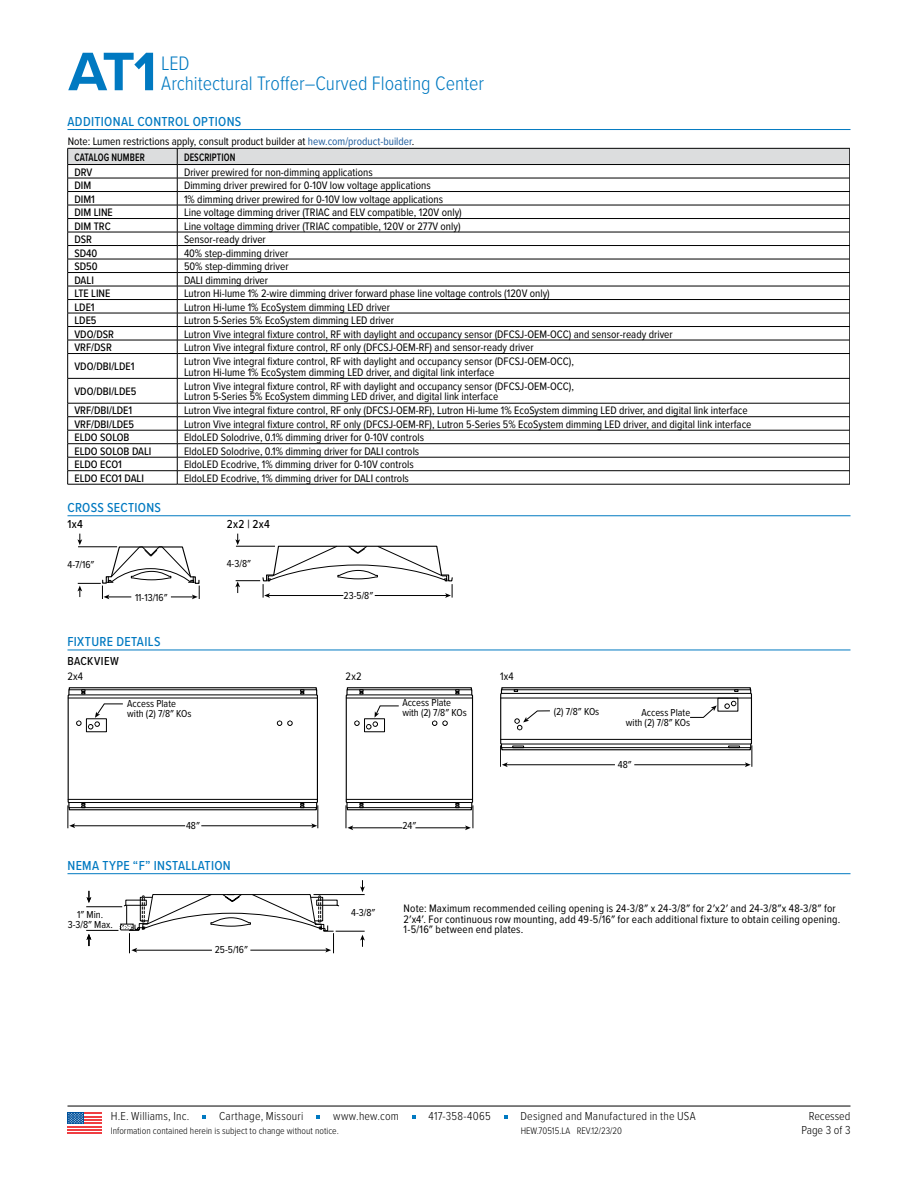
<style>
.page{position:relative;width:918px;height:1188px;background:#fff}
.page>*{position:absolute;margin:0;border:0;box-sizing:border-box;transform-origin:0 0}
.t1{font:700 56.25px "Proxima Nova";color:#0079c1}
.t2{font:300 20.25px "Proxima Nova Cond";color:#0079c1}
.t3{font:500 13.5px "Proxima Nova Cond";letter-spacing:.025em;color:#0079c1}
.t4{font:300 12px "Proxima Nova Cond";letter-spacing:.015em;color:#000}
.t5{font:500 12px "Proxima Nova Cond";letter-spacing:.03em;color:#000}
.t6{font:11.25px/10.5px "Proxima Nova Cond";color:#000}
.t7{font:11.25px/10.5px "Proxima Nova Cond";letter-spacing:.02em;color:#000}
.t8{font:500 11.25px "Proxima Nova Cond";color:#000}
.t9{font:600 11.25px "Proxima Nova Cond";letter-spacing:.01em;color:#000;scale:.85 1}
.t10{font:10.5px/9.8px "Proxima Nova Cond";color:#000}
.t11{font:300 9.75px "Proxima Nova Cond";color:#000}
.s1{color:#215e9e}
.s2{font-weight:600}
</style>
<div class="page">
<hr style="left:68px;top:129px;width:782px;height:1px;background:#0079c1">
<hr style="left:68px;top:515px;width:782px;height:1px;background:#0079c1">
<hr style="left:68px;top:650px;width:782px;height:1px;background:#0079c1">
<hr style="left:68px;top:873px;width:782px;height:1px;background:#0079c1">
<svg style="left:68px;top:148px;width:782px;height:336px"></svg>
<hr style="left:68px;top:484px;width:109px;height:1px;background:#000">
<hr style="left:177px;top:484px;width:673px;height:1px;background:#000">
<svg style="left:77px;top:534px;width:123px;height:65px"></svg>
<svg style="left:235px;top:534px;width:218px;height:64px"></svg>
<svg style="left:68px;top:687px;width:250px;height:141px"></svg>
<svg style="left:346px;top:687px;width:128px;height:143px"></svg>
<svg style="left:500px;top:687px;width:252px;height:80px"></svg>
<hr style="left:86px;top:930px;width:32px;height:1px;background:#000">
<hr style="left:86px;top:906px;width:36px;height:1px;background:#000">
<svg style="left:87px;top:891px;width:4px;height:12px"></svg>
<svg style="left:87px;top:934px;width:4px;height:12px"></svg>
<svg style="left:119px;top:880px;width:246px;height:73px"></svg>
<hr style="left:68px;top:1106px;width:782px;height:1px;background:#000">
<svg style="left:202px;top:1116px;width:4px;height:3px"></svg>
<svg style="left:316px;top:1116px;width:4px;height:3px"></svg>
<svg style="left:412px;top:1116px;width:4px;height:3px"></svg>
<div style="left:68px;top:1112px;width:34px;height:22px;background:linear-gradient(to right,#fff,#fff)"></div>
<hr style="left:68px;top:1126px;width:34px;height:1px;background:#ef3e42">
<hr style="left:68px;top:1129px;width:34px;height:2px;background:#ef3e42">
<hr style="left:68px;top:1132px;width:34px;height:2px;background:#ef3e42">
<hr style="left:68px;top:1122px;width:34px;height:2px;background:#ef3e42">
<hr style="left:68px;top:1119px;width:34px;height:2px;background:#ef3e42">
<hr style="left:68px;top:1116px;width:34px;height:1px;background:#ef3e42">
<hr style="left:68px;top:1112px;width:34px;height:2px;background:#ef3e42">
<div style="left:68px;top:1112px;width:16px;height:12px;background:#00529c"></div>
<svg style="left:68px;top:1113px;width:15px;height:11px"></svg>
<h1 class="t1" style="left:69px;top:30px;width:90px">AT1</h1>
<h2 class="t2" style="left:161px;top:48px;width:30px">LED</h2>
<h2 class="t2" style="left:161px;top:69px;width:325px">Architectural Troffer–Curved Floating Center</h2>
<p class="t3" style="left:68px;top:112px;width:175px">ADDITIONAL CONTROL OPTIONS</p>
<p class="t6" style="left:74px;top:133px;width:341px;line-height:15.9px;text-indent:-7px">Note: Lumen restrictions apply, consult product builder at <span class="s1">hew.com/product-builder</span>.<br><span class="s2">CATALOG NUMBER</span></p>
<p class="t9" style="left:184px;top:149px;width:62px">DESCRIPTION</p>
<p class="t8" style="left:74px;top:164px;width:20px">DRV</p>
<p class="t6" style="left:184px;top:166px;width:190px">Driver prewired for non-dimming applications</p>
<p class="t8" style="left:74px;top:177px;width:18px">DIM</p>
<p class="t6" style="left:184px;top:180px;width:248px">Dimming driver prewired for 0-10V low voltage applications</p>
<p class="t8" style="left:74px;top:191px;width:22px">DIM1</p>
<p class="t6" style="left:184px;top:193px;width:261px">1% dimming driver prewired for 0-10V low voltage applications</p>
<p class="t8" style="left:74px;top:204px;width:40px">DIM LINE</p>
<p class="t6" style="left:184px;top:207px;width:279px">Line voltage dimming driver (TRIAC and ELV compatible, 120V only)</p>
<p class="t8" style="left:74px;top:218px;width:38px">DIM TRC</p>
<p class="t6" style="left:184px;top:220px;width:278px">Line voltage dimming driver (TRIAC compatible, 120V or 277V only)</p>
<p class="t8" style="left:74px;top:231px;width:19px">DSR</p>
<p class="t6" style="left:184px;top:234px;width:83px">Sensor-ready driver</p>
<p class="t8" style="left:74px;top:245px;width:25px">SD40</p>
<p class="t6" style="left:184px;top:247px;width:106px">40% step-dimming driver</p>
<p class="t8" style="left:74px;top:258px;width:25px">SD50</p>
<p class="t6" style="left:184px;top:261px;width:106px">50% step-dimming driver</p>
<p class="t8" style="left:74px;top:272px;width:21px">DALI</p>
<p class="t6" style="left:184px;top:274px;width:86px">DALI dimming driver</p>
<p class="t8" style="left:74px;top:285px;width:37px">LTE LINE</p>
<p class="t6" style="left:184px;top:288px;width:367px">Lutron Hi-lume 1% 2-wire dimming driver forward phase line voltage controls (120V only)</p>
<p class="t8" style="left:74px;top:299px;width:22px">LDE1</p>
<p class="t6" style="left:184px;top:301px;width:208px">Lutron Hi-lume 1% EcoSystem dimming LED driver</p>
<p class="t8" style="left:74px;top:312px;width:24px">LDE5</p>
<p class="t6" style="left:184px;top:315px;width:212px">Lutron 5-Series 5% EcoSystem dimming LED driver</p>
<p class="t8" style="left:74px;top:326px;width:41px">VDO/DSR</p>
<p class="t6" style="left:184px;top:328px;width:490px">Lutron Vive integral fixture control, RF with daylight and occupancy sensor (DFCSJ-OEM-OCC) and sensor-ready driver</p>
<p class="t8" style="left:74px;top:339px;width:39px">VRF/DSR</p>
<p class="t6" style="left:184px;top:342px;width:351px">Lutron Vive integral fixture control, RF only (DFCSJ-OEM-RF) and sensor-ready driver</p>
<p class="t8" style="left:74px;top:358px;width:62px">VDO/DBI/LDE1</p>
<p class="t6" style="left:184px;top:356px;width:391px">Lutron Vive integral fixture control, RF with daylight and occupancy sensor (DFCSJ-OEM-OCC),<br>Lutron Hi-lume 1% EcoSystem dimming LED driver, and digital link interface</p>
<p class="t8" style="left:74px;top:383px;width:64px">VDO/DBI/LDE5</p>
<p class="t6" style="left:184px;top:381px;width:391px">Lutron Vive integral fixture control, RF with daylight and occupancy sensor (DFCSJ-OEM-OCC),<br>Lutron 5-Series 5% EcoSystem dimming LED driver, and digital link interface</p>
<p class="t8" style="left:74px;top:402px;width:59px">VRF/DBI/LDE1</p>
<p class="t6" style="left:184px;top:405px;width:565px">Lutron Vive integral fixture control, RF only (DFCSJ-OEM-RF), Lutron Hi-lume 1% EcoSystem dimming LED driver, and digital link interface</p>
<p class="t8" style="left:74px;top:416px;width:61px">VRF/DBI/LDE5</p>
<p class="t6" style="left:184px;top:418px;width:569px">Lutron Vive integral fixture control, RF only (DFCSJ-OEM-RF), Lutron 5-Series 5% EcoSystem dimming LED driver, and digital link interface</p>
<p class="t8" style="left:74px;top:429px;width:57px">ELDO SOLOB</p>
<p class="t6" style="left:184px;top:432px;width:242px">EldoLED Solodrive, 0.1% dimming driver for 0-10V controls</p>
<p class="t8" style="left:74px;top:443px;width:79px">ELDO SOLOB DALI</p>
<p class="t6" style="left:184px;top:445px;width:237px">EldoLED Solodrive, 0.1% dimming driver for DALI controls</p>
<p class="t8" style="left:74px;top:456px;width:49px">ELDO ECO1</p>
<p class="t6" style="left:184px;top:459px;width:231px">EldoLED Ecodrive, 1% dimming driver for 0-10V controls</p>
<p class="t8" style="left:74px;top:470px;width:71px">ELDO ECO1 DALI</p>
<p class="t6" style="left:184px;top:472px;width:226px">EldoLED Ecodrive, 1% dimming driver for DALI controls</p>
<p class="t3" style="left:68px;top:498px;width:95px">CROSS SECTIONS</p>
<p class="t5" style="left:68px;top:515px;width:17px">1x4</p>
<p class="t5" style="left:227px;top:515px;width:45px">2x2 | 2x4</p>
<p class="t10" style="left:68px;top:560px;width:28px">4-7/16″</p>
<p class="t10" style="left:135px;top:592px;width:34px">11-13/16″</p>
<p class="t10" style="left:227px;top:558px;width:26px">4-3/8″</p>
<p class="t10" style="left:344px;top:591px;width:31px">23-5/8″</p>
<p class="t3" style="left:68px;top:632px;width:95px">FIXTURE DETAILS</p>
<p class="t5" style="left:68px;top:652px;width:53px">BACKVIEW</p>
<p class="t6" style="left:68px;top:670px;width:17px">2x4</p>
<p class="t10" style="left:127px;top:698px;width:66px">Access Plate with (2) 7/8″ KOs</p>
<p class="t10" style="left:186px;top:821px;width:15px">48″</p>
<p class="t3" style="left:68px;top:856px;width:165px">NEMA TYPE “F” INSTALLATION</p>
<p class="t6" style="left:346px;top:670px;width:18px">2x2</p>
<p class="t10" style="left:402px;top:697px;width:66px">Access Plate with (2) 7/8″ KOs</p>
<p class="t6" style="left:500px;top:670px;width:15px">1x4</p>
<p class="t10" style="left:403px;top:821px;width:15px">24″</p>
<p class="t10" style="left:554px;top:706px;width:47px">(2) 7/8″ KOs</p>
<p class="t10" style="left:626px;top:707px;width:66px;text-align:right">Access Plate with (2) 7/8″ KOs</p>
<p class="t10" style="left:618px;top:759px;width:15px">48″</p>
<p class="t10" style="left:68px;top:909px;width:47px;text-align:center">1″ Min.<br>3-3/8″ Max.</p>
<p class="t10" style="left:351px;top:907px;width:26px">4-3/8″</p>
<p class="t7" style="left:403px;top:903px;width:438px">Note: Maximum recommended ceiling opening is 24-3/8″ x 24-3/8″ for 2′x2′ and 24-3/8″x 48-3/8″ for<br>2′x4′. For continuous row mounting, add 49-5/16″ for each additional fixture to obtain ceiling opening.<br>1-5/16″ between end plates.</p>
<p class="t10" style="left:215px;top:944px;width:35px">25-5/16″</p>
<p class="t4" style="left:111px;top:1108px;width:80px">H.E. Williams, Inc.</p>
<p class="t4" style="left:219px;top:1108px;width:86px">Carthage, Missouri</p>
<p class="t4" style="left:333px;top:1108px;width:67px">www.hew.com</p>
<p class="t4" style="left:429px;top:1108px;width:64px">417-358-4065</p>
<p class="t4" style="left:520px;top:1108px;width:177px">Designed and Manufactured in the USA</p>
<p class="t11" style="left:111px;top:1123px;width:230px">Information contained herein is subject to change without notice.</p>
<p class="t4" style="left:809px;top:1108px;width:43px">Recessed</p>
<p class="t11" style="left:521px;top:1123px;width:103px">HEW.70515.LA REV.12/23/20</p>
<p class="t4" style="left:801px;top:1121px;width:51px">Page 3 of 3</p>
</div>
